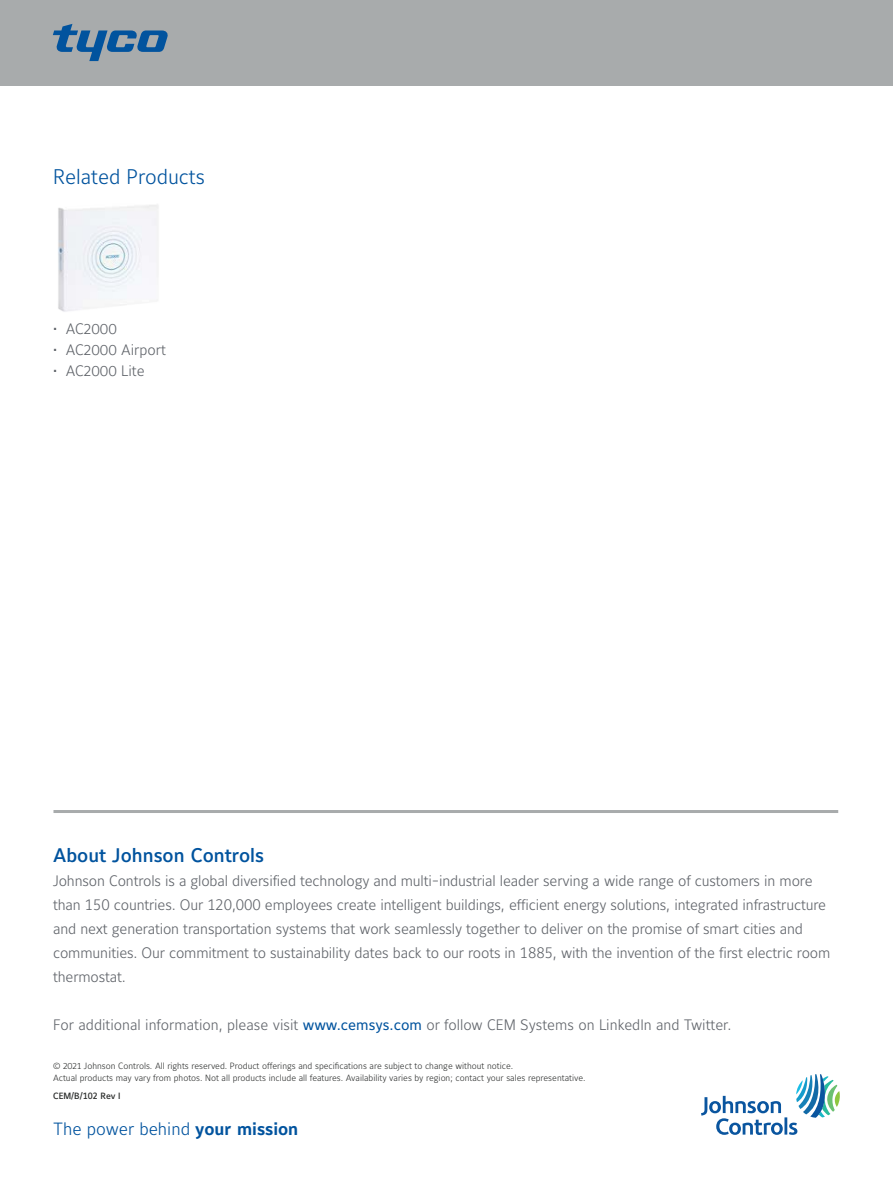
<style>
.page{position:relative;width:893px;height:1188px;background:#fff}
.page>*{position:absolute;margin:0;border:0;box-sizing:border-box;transform-origin:0 0}
.t1{font:300 21px "Maurea Jci Lf ML";color:#01539e}
.t2{font:500 19.5px "Maurea Jci Tf ML";color:#01539e}
.t3{font:300 17.55px "Maurea Jci Lf ML";color:#01539e}
.t4{font:300 15px/24px "Maurea Jci Tf ML";letter-spacing:-.01em;color:#5f6369}
.t5{font:300 15px "Maurea Jci Lf ML";color:#5f6369}
.t6{font:300 9px/12px "Maurea Jci Lf ML";color:#2d2f2e}
.t7{font:500 9px "Maurea Jci Tf ML";color:#2d2f2e}
.s1{font-weight:400;color:#01539e}
.s2{font-weight:700}
</style>
<div class="page">
<div style="left:0;top:0;width:893px;height:85px;background:#a8abac"></div>
<svg style="left:53px;top:24px;width:115px;height:37px"></svg>
<svg style="left:701px;top:1074px;width:139px;height:61px"></svg>
<hr style="left:53px;top:810px;width:785px;height:3px;background:#a8abac">
<img style="left:58px;top:204px;width:101px;height:108px">
<h1 class="t1" style="left:53px;top:164px;width:153px">Related Products</h1>
<p class="t5" style="left:53px;top:320px;width:65px">• AC2000</p>
<p class="t5" style="left:53px;top:341px;width:114px">• AC2000 Airport</p>
<p class="t5" style="left:53px;top:362px;width:93px">• AC2000 Lite</p>
<h2 class="t2" style="left:53px;top:844px;width:212px">About Johnson Controls</h2>
<p class="t4" style="left:53px;top:869px;width:779px">Johnson Controls is a global diversified technology and multi-industrial leader serving a wide range of customers in more than 150 countries. Our 120,000 employees create intelligent buildings, efficient energy solutions, integrated infrastructure and next generation transportation systems that work seamlessly together to deliver on the promise of smart cities and communities. Our commitment to sustainability dates back to our roots in 1885, with the invention of the first electric room thermostat.</p>
<p class="t4" style="left:53px;top:1013px;width:680px">For additional information, please visit <span class="s1">www.cemsys.com</span> or follow CEM Systems on LinkedIn and Twitter.</p>
<p class="t6" style="left:53px;top:1060px;width:534px">© 2021 Johnson Controls. All rights reserved. Product offerings and specifications are subject to change without notice.<br>Actual products may vary from photos. Not all products include all features. Availability varies by region; contact your sales representative.</p>
<p class="t7" style="left:53px;top:1090px;width:69px">CEM/B/102 Rev I</p>
<p class="t3" style="left:53px;top:1118px;width:247px">The power behind <span class="s2">your mission</span></p>
</div>
